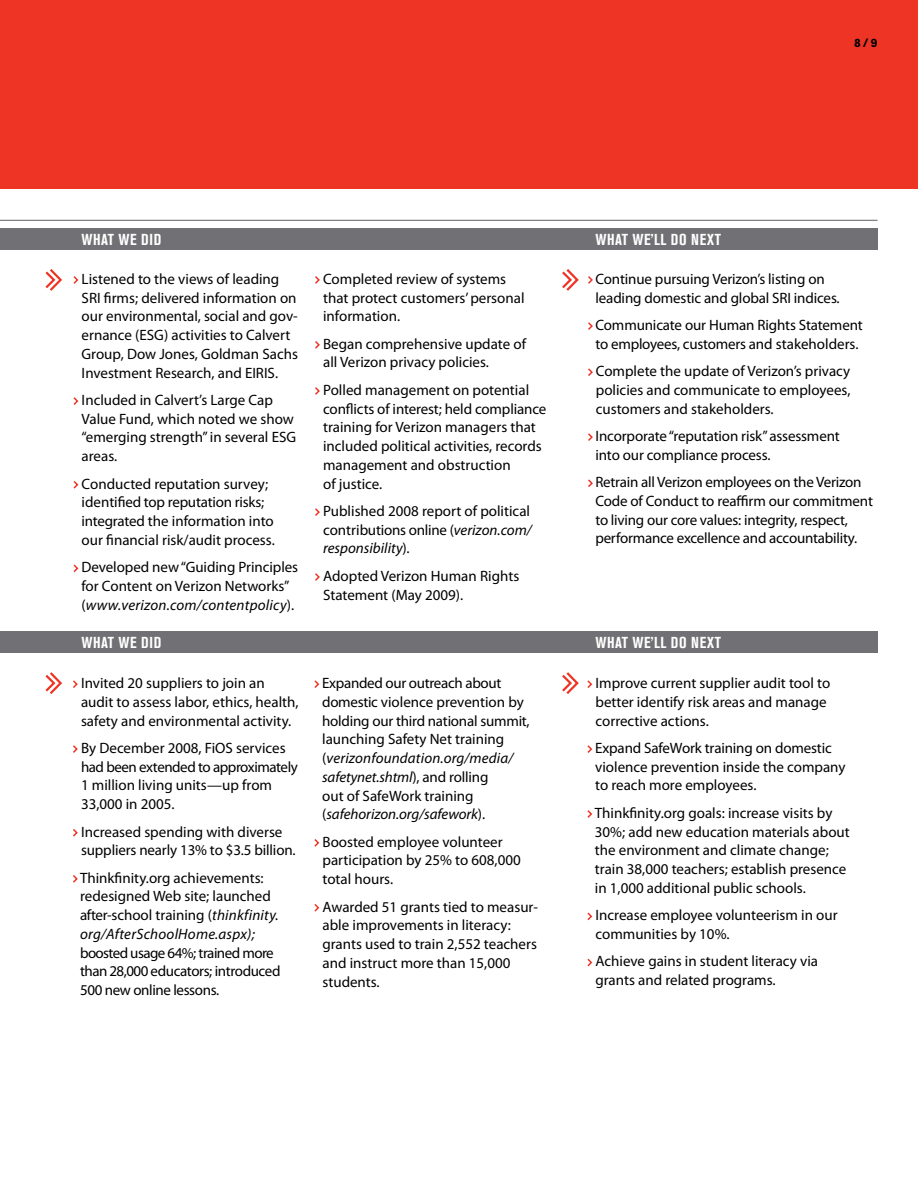
<style>
.page{position:relative;width:918px;height:1188px;background:#fff}
.page>*{position:absolute;margin:0;border:0;box-sizing:border-box;transform-origin:0 0}
.t1{font:700 condensed 15.75px "Akzidenz Grotesk BE";letter-spacing:.035em;color:#fff}
._02_Performance_Norm{font:15px/18.8px "Myriad Pro";color:#000}
._02_Performance_Norm-2{font:15px/18.8px "Myriad Pro";letter-spacing:-.025em;color:#000}
.t2{font:700 12px "Akzidenz Grotesk BE";color:#000}
.s1{font-style:italic}
</style>
<div class="page">
<div style="left:0;top:0;width:918px;height:189px;background:#ee3424"></div>
<svg style="left:73px;top:680px;width:5px;height:8px"></svg>
<svg style="left:73px;top:745px;width:5px;height:8px"></svg>
<svg style="left:73px;top:829px;width:5px;height:8px"></svg>
<svg style="left:73px;top:875px;width:5px;height:8px"></svg>
<svg style="left:587px;top:680px;width:6px;height:8px"></svg>
<svg style="left:587px;top:745px;width:6px;height:8px"></svg>
<svg style="left:587px;top:810px;width:6px;height:8px"></svg>
<svg style="left:587px;top:912px;width:6px;height:9px"></svg>
<svg style="left:587px;top:958px;width:6px;height:9px"></svg>
<svg style="left:314px;top:680px;width:6px;height:8px"></svg>
<svg style="left:314px;top:839px;width:6px;height:8px"></svg>
<svg style="left:314px;top:904px;width:6px;height:8px"></svg>
<div style="left:0;top:228px;width:878px;height:21px;background:#717074"></div>
<hr style="left:0;top:220px;width:878px;height:1px;background:#717074">
<svg style="left:73px;top:276px;width:6px;height:8px"></svg>
<svg style="left:73px;top:397px;width:6px;height:8px"></svg>
<svg style="left:73px;top:481px;width:6px;height:8px"></svg>
<svg style="left:73px;top:564px;width:6px;height:9px"></svg>
<svg style="left:588px;top:276px;width:5px;height:8px"></svg>
<svg style="left:588px;top:322px;width:5px;height:8px"></svg>
<svg style="left:588px;top:368px;width:5px;height:8px"></svg>
<svg style="left:588px;top:433px;width:5px;height:8px"></svg>
<svg style="left:588px;top:479px;width:5px;height:8px"></svg>
<svg style="left:315px;top:276px;width:5px;height:8px"></svg>
<svg style="left:315px;top:341px;width:5px;height:8px"></svg>
<svg style="left:315px;top:387px;width:5px;height:8px"></svg>
<svg style="left:315px;top:508px;width:5px;height:8px"></svg>
<svg style="left:315px;top:573px;width:5px;height:8px"></svg>
<div style="left:0;top:632px;width:878px;height:21px;background:#717074"></div>
<svg style="left:45px;top:269px;width:17px;height:22px"></svg>
<svg style="left:562px;top:269px;width:17px;height:22px"></svg>
<svg style="left:45px;top:672px;width:17px;height:22px"></svg>
<svg style="left:562px;top:672px;width:17px;height:22px"></svg>
<p class="t1" style="left:81px;top:230px;width:82px">WHAT WE DID</p>
<p class="t1" style="left:596px;top:230px;width:127px">WHAT WE’LL DO NEXT</p>
<p class="t2" style="left:854px;top:36px;width:25px">8 / 9</p>
<p class="_02_Performance_Norm" style="left:82px;top:269px;width:218px">Listened to the views of leading SRI firms; delivered information on our environmental, social and gov&shy;ernance (ESG) activities to Calvert Group, Dow Jones, Goldman Sachs Investment Research, and EIRIS.</p>
<p class="_02_Performance_Norm" style="left:82px;top:390px;width:216px">Included in Calvert’s Large Cap<br>Value Fund, which noted we show “emerging strength” in several ESG areas.</p>
<p class="_02_Performance_Norm" style="left:82px;top:474px;width:195px">Conducted reputation survey; identified top reputation risks; integrated the information into our financial risk/audit process.</p>
<p class="_02_Performance_Norm" style="left:81px;top:558px;width:218px">Developed new “Guiding Principles for Content on Verizon Networks” (<span class="s1">www.verizon.com/contentpolicy</span>).</p>
<p class="_02_Performance_Norm" style="left:323px;top:269px;width:203px">Completed review of systems that protect customers’ personal information.</p>
<p class="_02_Performance_Norm" style="left:323px;top:334px;width:204px">Began comprehensive update of all Verizon privacy policies.</p>
<p class="_02_Performance_Norm" style="left:323px;top:380px;width:225px">Polled management on potential conflicts of interest; held compliance training for Verizon managers that included political activities, records management and obstruction<br>of justice.</p>
<p class="_02_Performance_Norm" style="left:323px;top:501px;width:210px;text-align:justify">Published 2008 report of political contributions online (<span class="s1">verizon.com/ responsibility</span>).</p>
<p class="_02_Performance_Norm" style="left:323px;top:566px;width:198px">Adopted Verizon Human Rights<br>Statement (May 2009).</p>
<p class="_02_Performance_Norm" style="left:596px;top:269px;width:246px">Continue pursuing Verizon’s listing on leading domestic and global SRI indices.</p>
<p class="_02_Performance_Norm" style="left:596px;top:315px;width:269px">Communicate our Human Rights Statement to employees, customers and stakeholders.</p>
<p class="_02_Performance_Norm" style="left:596px;top:361px;width:256px;text-align:justify">Complete the update of Verizon’s privacy policies and communicate to employees, customers and stakeholders.</p>
<p class="_02_Performance_Norm" style="left:596px;top:426px;width:246px">Incorporate “reputation risk” assessment into our compliance process.</p>
<p class="_02_Performance_Norm" style="left:595px;top:472px;width:279px">Retrain all Verizon employees on the Verizon Code of Conduct to reaffirm our commitment to living our core values: integrity, respect, performance excellence and accountability.</p>
<p class="t1" style="left:81px;top:634px;width:82px">WHAT WE DID</p>
<p class="t1" style="left:596px;top:634px;width:127px">WHAT WE’LL DO NEXT</p>
<p class="_02_Performance_Norm" style="left:81px;top:673px;width:219px">Invited 20 suppliers to join an audit to assess labor, ethics, health, safety and environmental activity.</p>
<p class="_02_Performance_Norm" style="left:81px;top:738px;width:218px">By December 2008, FiOS services had been extended to approximately<br>1 million living units—up from<br>33,000 in 2005.</p>
<p class="_02_Performance_Norm" style="left:81px;top:822px;width:216px">Increased spending with diverse suppliers nearly 13% to $3.5 billion.</p>
<p class="_02_Performance_Norm-2" style="left:80px;top:868px;width:202px">Thinkfinity.org achievements: redesigned Web site; launched after-school training (<span class="s1">thinkfinity. org/AfterSchoolHome.aspx); </span>boosted usage 64%; trained more than 28,000 educators; introduced<br>500 new online lessons.</p>
<p class="_02_Performance_Norm" style="left:322px;top:673px;width:209px">Expanded our outreach about domestic violence prevention by holding our third national summit, launching Safety Net training (<span class="s1">verizonfoundation.org/media/ safetynet.shtml</span>), and rolling<br>out of SafeWork training (<span class="s1">safehorizon.org/safework</span>).</p>
<p class="_02_Performance_Norm" style="left:323px;top:832px;width:200px">Boosted employee volunteer participation by 25% to 608,000 total hours.</p>
<p class="_02_Performance_Norm" style="left:323px;top:897px;width:217px">Awarded 51 grants tied to measur&shy;able improvements in literacy: grants used to train 2,552 teachers and instruct more than 15,000 students.</p>
<p class="_02_Performance_Norm" style="left:596px;top:673px;width:236px">Improve current supplier audit tool to better identify risk areas and manage corrective actions.</p>
<p class="_02_Performance_Norm" style="left:595px;top:738px;width:252px">Expand SafeWork training on domestic violence prevention inside the company to reach more employees.</p>
<p class="_02_Performance_Norm" style="left:595px;top:803px;width:256px">Thinkfinity.org goals: increase visits by 30%; add new education materials about the environment and climate change; train 38,000 teachers; establish presence in 1,000 additional public schools.</p>
<p class="_02_Performance_Norm" style="left:596px;top:906px;width:244px">Increase employee volunteerism in our communities by 10%.</p>
<p class="_02_Performance_Norm" style="left:596px;top:952px;width:224px">Achieve gains in student literacy via grants and related programs.</p>
</div>
